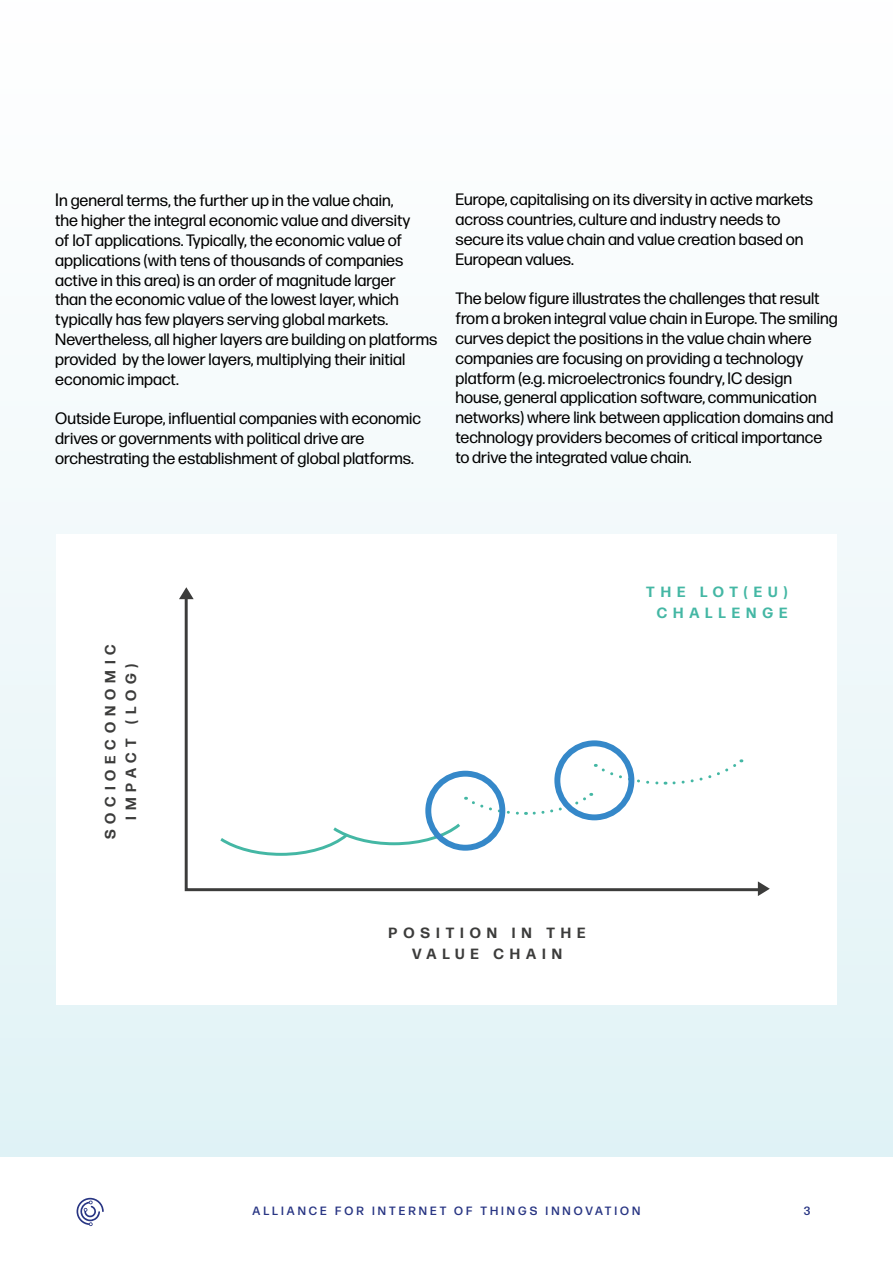
<style>
.page{position:relative;width:893px;height:1263px;background:#fff}
.page>*{position:absolute;margin:0;border:0;box-sizing:border-box;transform-origin:0 0}
.t1{font:16.5px/19.8px "Forma DJR Text";color:#000}
.t2{font:700 14.85px/20.7px "Forma DJR Text";letter-spacing:.4em;color:#3c3c3b;text-align:center}
.t3{font:700 14.85px/20.7px "Forma DJR Text";letter-spacing:.4em;color:#44b7a4;text-align:right}
.t4{font:500 12px "Forma DJR Text";letter-spacing:.25em;color:#283583}
.s1{font-size:18px}
</style>
<div class="page">
<div style="left:0;top:0;width:893px;height:1157px;background:linear-gradient(to bottom,#fff,#e1f2f6)"></div>
<svg style="left:76px;top:1198px;width:28px;height:28px"></svg>
<div style="left:56px;top:534px;width:781px;height:471px;background:#fff"></div>
<svg style="left:183px;top:599px;width:575px;height:294px"></svg>
<svg style="left:217px;top:793px;width:375px;height:64px"></svg>
<svg style="left:595px;top:759px;width:147px;height:27px"></svg>
<svg style="left:179px;top:587px;width:15px;height:12px"></svg>
<svg style="left:758px;top:881px;width:12px;height:15px"></svg>
<div style="left:425px;top:771px;width:80px;height:80px;border:6px solid #3588c9;border-radius:50%"></div>
<div style="left:554px;top:740px;width:80px;height:80px;border:6px solid #3588c9;border-radius:50%"></div>
<p class="t1" style="left:55px;top:190px;width:384px"><span class="s1">I</span>n general terms, the further up in the value chain,<br>the higher the integral economic value and diversity<br>of IoT applications. Typically, the economic value of applications (with tens of thousands of companies active in this area) is an order of magnitude larger<br>than the economic value of the lowest layer, which typically has few players serving global markets.<br>Nevertheless, all higher layers are building on platforms provided by the lower layers, multiplying their initial economic impact.</p>
<p class="t1" style="left:55px;top:408px;width:367px">Outside Europe, influential companies with economic drives or governments with political drive are orchestrating the establishment of global platforms.</p>
<p class="t1" style="left:455px;top:189px;width:359px">Europe, capitalising on its diversity in active markets across countries, culture and industry needs to secure its value chain and value creation based on European values.</p>
<p class="t1" style="left:455px;top:288px;width:384px">The below figure illustrates the challenges that result from a broken integral value chain in Europe. The smiling curves depict the positions in the value chain where companies are focusing on providing a technology platform (e.g. microelectronics foundry, IC design house, general application software, communication networks) where link between application domains and technology providers becomes of critical importance to drive the integrated value chain.</p>
<p class="t2" style="left:100px;top:839px;width:197px;rotate:-90deg">SOCIOECONOMIC<br>IMPACT (LOG)</p>
<p class="t3" style="left:646px;top:581px;width:143px">THE LOT(EU)<br>CHALLENGE</p>
<p class="t2" style="left:389px;top:922px;width:198px">POSITION IN THE<br>VALUE CHAIN</p>
<p class="t4" style="left:253px;top:1203px;width:389px">ALLIANCE FOR INTERNET OF THINGS INNOVATION</p>
<p class="t4" style="left:804px;top:1203px;width:8px">3</p>
</div>
